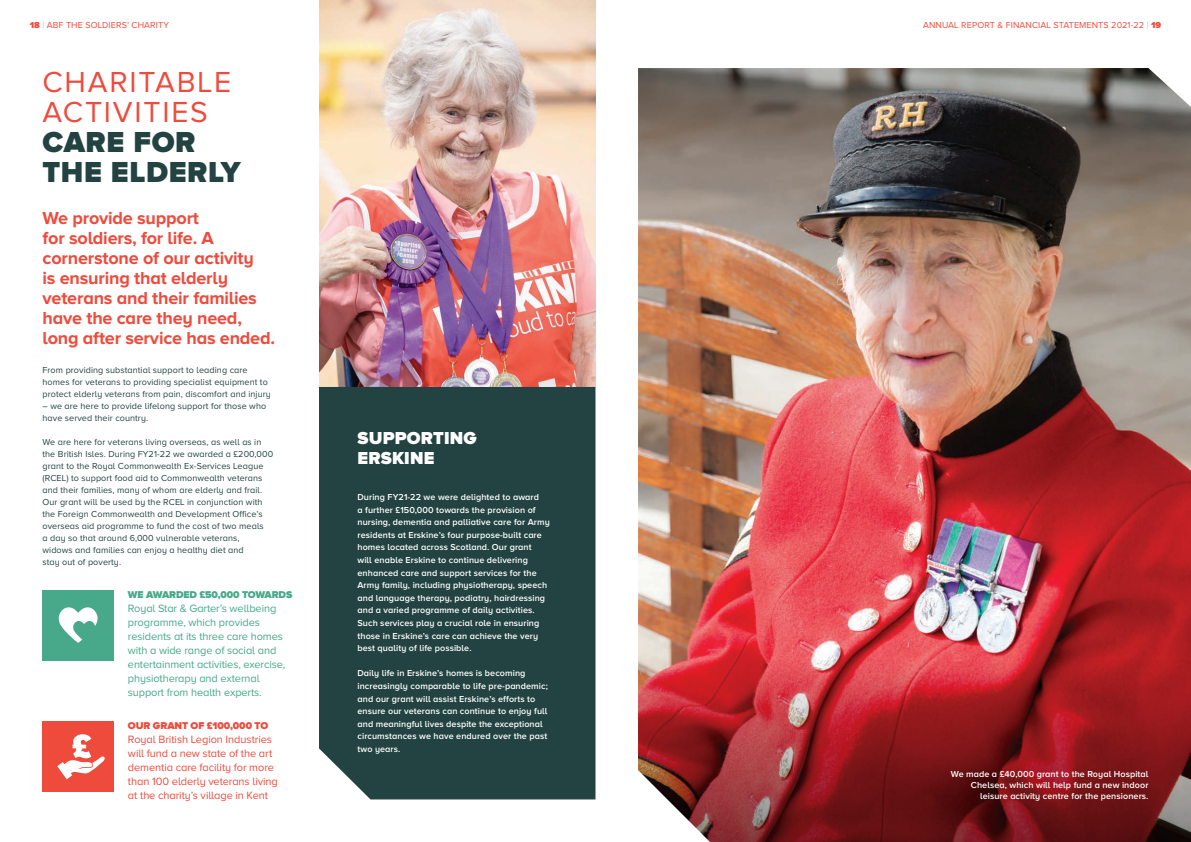
<style>
.page{position:relative;width:1191px;height:842px;background:#fff}
.page>*{position:absolute;margin:0;border:0;box-sizing:border-box;transform-origin:0 0}
.t1{font:30px/30px "Proxima Nova A";letter-spacing:.06em;color:#ef4b3d}
.t2{font:700 18px/20px "Proxima Nova A";letter-spacing:-.01em;color:#ef4b3d}
.t3{font:900 18px/20px "Proxima Nova A";letter-spacing:.01em;color:#fff}
.t4{font:11px/14px "Proxima Nova A";letter-spacing:-.01em;color:#47a989}
.t5{font:11px/14px "Proxima Nova A";letter-spacing:-.005em;color:#ef4b3d}
.t6{font:900 10.2px "Proxima Nova A";letter-spacing:-.01em;color:#47a989}
.t7{font:900 10.2px "Proxima Nova A";color:#ef4b3d}
.t8{font:600 9px/12.6px "Proxima Nova A";letter-spacing:.01em;color:#fff}
.t9{font:9px/12px "Proxima Nova A";letter-spacing:.01em;color:#234342}
.t10{font:9px "Proxima Nova A";letter-spacing:.01em;color:#ef4b3d}
.s1{font-weight:900}
.s2{font-weight:100}
.s3{font-weight:900;color:#234342}
</style>
<div class="page">
<img style="left:638px;top:68px;width:553px;height:592px">
<svg style="left:638px;top:660px;width:553px;height:182px;background:#94282c"></svg>
<img style="left:319px;top:0;width:276px;height:387px">
<div style="left:43px;top:721px;width:71px;height:71px;background:#ef4b3d"></div>
<svg style="left:57px;top:734px;width:48px;height:45px"></svg>
<div style="left:319px;top:387px;width:276px;height:412px;background:#234342"></div>
<div style="left:43px;top:590px;width:71px;height:71px;background:#47a989"></div>
<svg style="left:59px;top:607px;width:38px;height:36px"></svg>
<p class="t10" style="left:30px;top:20px;width:141px"><span class="s1">18</span> <span class="s2">|</span> ABF THE SOLDIERS’ CHARITY</p>
<p class="t10" style="left:923px;top:20px;width:239px">ANNUAL REPORT &amp; FINANCIAL STATEMENTS 2021-22 <span class="s2">|</span> <span class="s1">19</span></p>
<p class="t1" style="left:43px;top:66px;width:200px">CHARITABLE<br>ACTIVITIES<br><span class="s3">CARE FOR<br>THE ELDERLY</span></p>
<p class="t2" style="left:43px;top:208px;width:234px">We provide support<br>for soldiers, for life. A cornerstone of our activity<br>is ensuring that elderly veterans and their families have the care they need, long after service has ended.</p>
<p class="t9" style="left:43px;top:364px;width:230px">From providing substantial support to leading care homes for veterans to providing specialist equipment to protect elderly veterans from pain, discomfort and injury</p>
<p class="t9" style="left:43px;top:400px;width:225px">– we are here to provide lifelong support for those who have served their country.</p>
<p class="t9" style="left:43px;top:436px;width:232px">We are here for veterans living overseas, as well as in the British Isles. During FY21-22 we awarded a £200,000 grant to the Royal Commonwealth Ex-Services League (RCEL) to support food aid to Commonwealth veterans and their families, many of whom are elderly and frail.<br>Our grant will be used by the RCEL in conjunction with the Foreign Commonwealth and Development Office’s overseas aid programme to fund the cost of two meals<br>a day so that around 6,000 vulnerable veterans,<br>widows and families can enjoy a healthy diet and<br>stay out of poverty.</p>
<p class="t6" style="left:128px;top:589px;width:166px">WE AWARDED £50,000 TOWARDS</p>
<p class="t4" style="left:128px;top:601px;width:159px">Royal Star &amp; Garter’s wellbeing programme, which provides residents at its three care homes with a wide range of social and entertainment activities, exercise, physiotherapy and external support from health experts.</p>
<p class="t7" style="left:128px;top:720px;width:142px">OUR GRANT OF £100,000 TO</p>
<p class="t5" style="left:128px;top:733px;width:151px">Royal British Legion Industries will fund a new state of the art dementia care facility for more than 100 elderly veterans living at the charity’s village in Kent</p>
<p class="t3" style="left:357px;top:428px;width:121px">SUPPORTING<br>ERSKINE</p>
<p class="t8" style="left:357px;top:490px;width:194px">During FY21-22 we were delighted to award<br>a further £150,000 towards the provision of nursing, dementia and palliative care for Army residents at Erskine’s four purpose-built care homes located across Scotland. Our grant<br>will enable Erskine to continue delivering enhanced care and support services for the Army family, including physiotherapy, speech and language therapy, podiatry, hairdressing and a varied programme of daily activities.<br>Such services play a crucial role in ensuring those in Erskine’s care can achieve the very best quality of life possible.</p>
<p class="t8" style="left:357px;top:667px;width:192px">Daily life in Erskine’s homes is becoming increasingly comparable to life pre-pandemic; and our grant will assist Erskine’s efforts to ensure our veterans can continue to enjoy full and meaningful lives despite the exceptional circumstances we have endured over the past two years.</p>
<p class="t8" style="left:950px;top:769px;width:199px;line-height:11px;text-align:right">We made a £40,000 grant to the Royal Hospital<br>Chelsea, which will help fund a new indoor leisure activity centre for the pensioners.</p>
</div>
